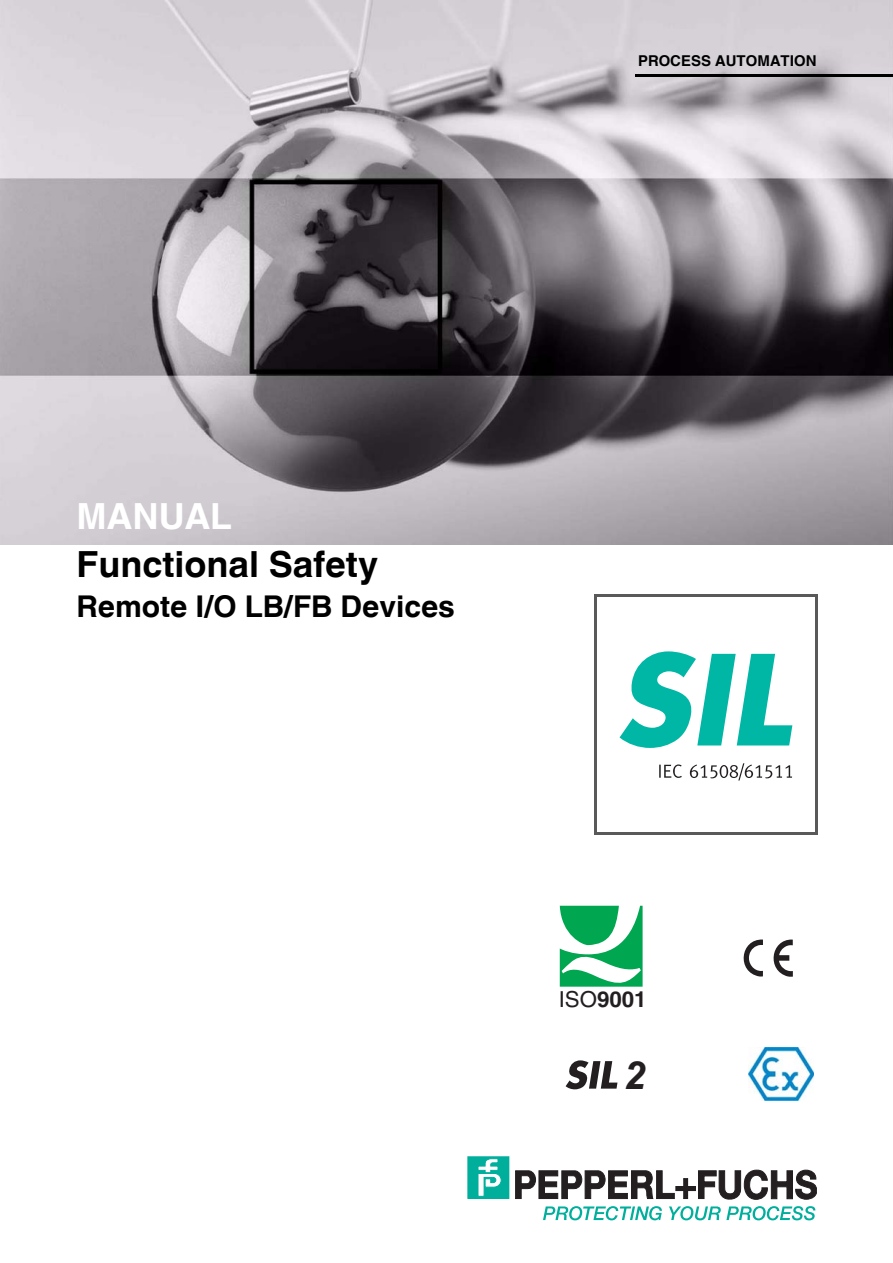
<style>
.page{position:relative;width:893px;height:1263px;background:#fff}
.page>*{position:absolute;margin:0;border:0;box-sizing:border-box;transform-origin:0 0}
.t1{font:italic 700 38.85px "Arial";color:#231f20}
.t2{font:700 36px "Helvetica World";color:#000}
.t3{font:700 36px "Helvetica World";color:#fff}
.t4{font:700 30px "Helvetica World";color:#000}
.t5{font:700 22.05px "Helvetica";color:#231f20}
.t6{font:700 15px "Helvetica World";color:#000}
.s1{font-weight:400}
</style>
<div class="page">
<hr style="left:595px;top:594px;width:223px;height:3px;background:#595959">
<hr style="left:815px;top:595px;width:3px;height:240px;background:#595959">
<hr style="left:594px;top:832px;width:222px;height:3px;background:#595959">
<hr style="left:594px;top:594px;width:3px;height:239px;background:#595959">
<img style="left:0;top:0;width:892px;height:544px">
<div style="left:468px;top:1157px;width:41px;height:41px;background:#00ae9c"></div>
<div style="left:467px;top:1157px;width:42px;height:42px;border:1px solid #00ae9c"></div>
<svg style="left:477px;top:1158px;width:24px;height:39px"></svg>
<div style="left:683px;top:1179px;width:4px;height:20px;border:1px solid #231f20"></div>
<div style="left:675px;top:1187px;width:20px;height:4px;border:1px solid #231f20"></div>
<svg style="left:698px;top:1170px;width:118px;height:30px"></svg>
<svg style="left:515px;top:1171px;width:159px;height:28px"></svg>
<svg style="left:669px;top:1206px;width:51px;height:14px"></svg>
<svg style="left:726px;top:1206px;width:89px;height:14px"></svg>
<svg style="left:543px;top:1206px;width:119px;height:14px"></svg>
<svg style="left:743px;top:939px;width:49px;height:38px"></svg>
<svg style="left:559px;top:906px;width:83px;height:81px"></svg>
<img style="left:748px;top:1047px;width:66px;height:53px">
<svg style="left:565px;top:1060px;width:52px;height:29px"></svg>
<hr style="left:636px;top:74px;width:256px;height:2px;background:#000">
<svg style="left:659px;top:764px;width:23px;height:14px"></svg>
<svg style="left:689px;top:763px;width:103px;height:18px"></svg>
<svg style="left:619px;top:651px;width:173px;height:97px"></svg>
<p class="t6" style="left:638px;top:48px;width:180px">PROCESS AUTOMATION</p>
<p class="t3" style="left:76px;top:487px;width:157px">MANUAL</p>
<p class="t2" style="left:76px;top:535px;width:303px">Functional Safety</p>
<p class="t4" style="left:76px;top:582px;width:380px">Remote I/O LB/FB Devices</p>
<p class="t5" style="left:558px;top:991px;width:89px"><span class="s1">ISO</span>9001</p>
<p class="t1" style="left:623px;top:1052px;width:23px">2</p>
</div>
